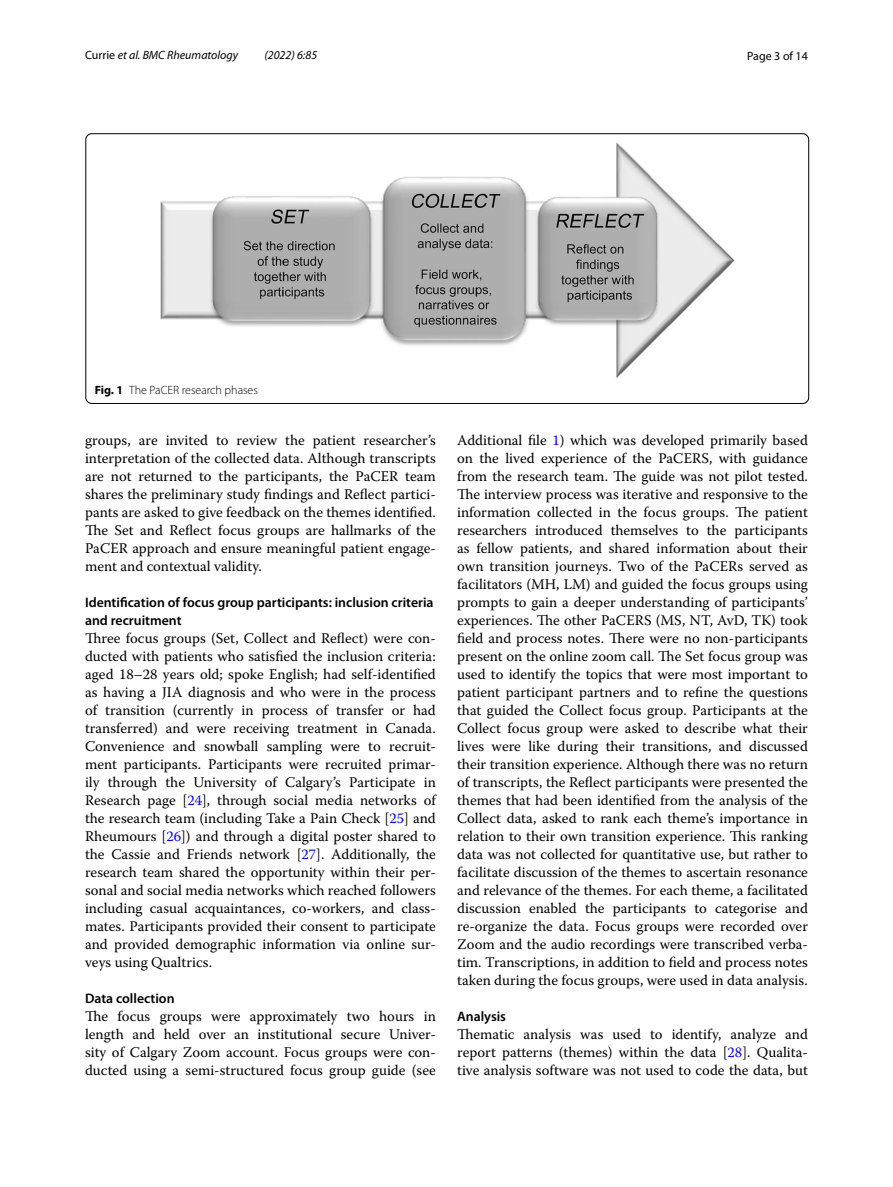
<style>
.page{position:relative;width:893px;height:1187px;background:#fff}
.page>*{position:absolute;margin:0;border:0;box-sizing:border-box;transform-origin:0 0}
.t1{font:14.7px/18px "Warnock Pro";color:#000;text-align:justify}
.t2{font:600 13.8px/18px "Myriad Pro";color:#000}
.t3{font:italic 12px "Myriad Pro";color:#000}
.t4{font:300 12px "Myriad Pro";color:#000}
.t5{font:12px "Myriad Pro";color:#000}
.s1{font-style:normal}
.s2{font-weight:700}
.s3{color:#00f}
</style>
<div class="page">
<img style="left:160px;top:143px;width:574px;height:235px">
<div style="left:86px;top:133px;width:723px;height:270px;border:1px solid #000;border-radius:6px"></div>
<p class="t3" style="left:85px;top:48px;width:155px"><span class="s1">Currie</span> et al. BMC Rheumatology</p>
<p class="t3" style="left:264px;top:48px;width:54px">(2022) 6:85</p>
<p class="t5" style="left:747px;top:48px;width:62px">Page 3 of 14</p>
<p class="t4" style="left:95px;top:383px;width:165px"><span class="s2">Fig. 1</span> The PaCER research phases</p>
<p class="t1" style="left:85px;top:430px;width:352px">groups, are invited to review the patient researcher’s interpretation of the collected data. Although transcripts are not returned to the participants, the PaCER team shares the preliminary study findings and Reflect partici&shy;pants are asked to give feedback on the themes identified.<br>The Set and Reflect focus groups are hallmarks of the PaCER approach and ensure meaningful patient engage&shy;ment and contextual validity.</p>
<p class="t2" style="left:85px;top:592px;width:350px">Identification of focus group participants: inclusion criteria and recruitment</p>
<p class="t1" style="left:85px;top:628px;width:352px">Three focus groups (Set, Collect and Reflect) were con&shy;ducted with patients who satisfied the inclusion criteria: aged 18–28 years old; spoke English; had self-identified as having a JIA diagnosis and who were in the process of transition (currently in process of transfer or had transferred) and were receiving treatment in Canada.<br>Convenience and snowball sampling were to recruit&shy;ment participants. Participants were recruited primar&shy;ily through the University of Calgary’s Participate in Research page [<span class="s3">24</span>], through social media networks of the research team (including Take a Pain Check [<span class="s3">25</span>] and Rheumours [<span class="s3">26</span>]) and through a digital poster shared to the Cassie and Friends network [<span class="s3">27</span>]. Additionally, the research team shared the opportunity within their per&shy;sonal and social media networks which reached followers including casual acquaintances, co-workers, and class&shy;mates. Participants provided their consent to participate and provided demographic information via online sur&shy;veys using Qualtrics.</p>
<p class="t2" style="left:85px;top:988px;width:91px">Data collection</p>
<p class="t1" style="left:85px;top:1006px;width:352px">The focus groups were approximately two hours in length and held over an institutional secure Univer&shy;sity of Calgary Zoom account. Focus groups were con&shy;ducted using a semi-structured focus group guide (see</p>
<p class="t1" style="left:457px;top:430px;width:352px">Additional file <span class="s3">1</span>) which was developed primarily based on the lived experience of the PaCERS, with guidance from the research team. The guide was not pilot tested.<br>The interview process was iterative and responsive to the information collected in the focus groups. The patient researchers introduced themselves to the participants as fellow patients, and shared information about their own transition journeys. Two of the PaCERs served as facilitators (MH, LM) and guided the focus groups using prompts to gain a deeper understanding of participants’ experiences. The other PaCERS (MS, NT, AvD, TK) took field and process notes. There were no non-participants present on the online zoom call. The Set focus group was used to identify the topics that were most important to patient participant partners and to refine the questions that guided the Collect focus group. Participants at the Collect focus group were asked to describe what their lives were like during their transitions, and discussed their transition experience. Although there was no return of transcripts, the Reflect participants were presented the themes that had been identified from the analysis of the Collect data, asked to rank each theme’s importance in relation to their own transition experience. This ranking data was not collected for quantitative use, but rather to facilitate discussion of the themes to ascertain resonance and relevance of the themes. For each theme, a facilitated discussion enabled the participants to categorise and re-organize the data. Focus groups were recorded over Zoom and the audio recordings were transcribed verba&shy;tim. Transcriptions, in addition to field and process notes taken during the focus groups, were used in data analysis.</p>
<p class="t2" style="left:457px;top:1006px;width:50px">Analysis</p>
<p class="t1" style="left:457px;top:1024px;width:352px">Thematic analysis was used to identify, analyze and report patterns (themes) within the data [<span class="s3">28</span>]. Qualita&shy;tive analysis software was not used to code the data, but</p>
</div>
